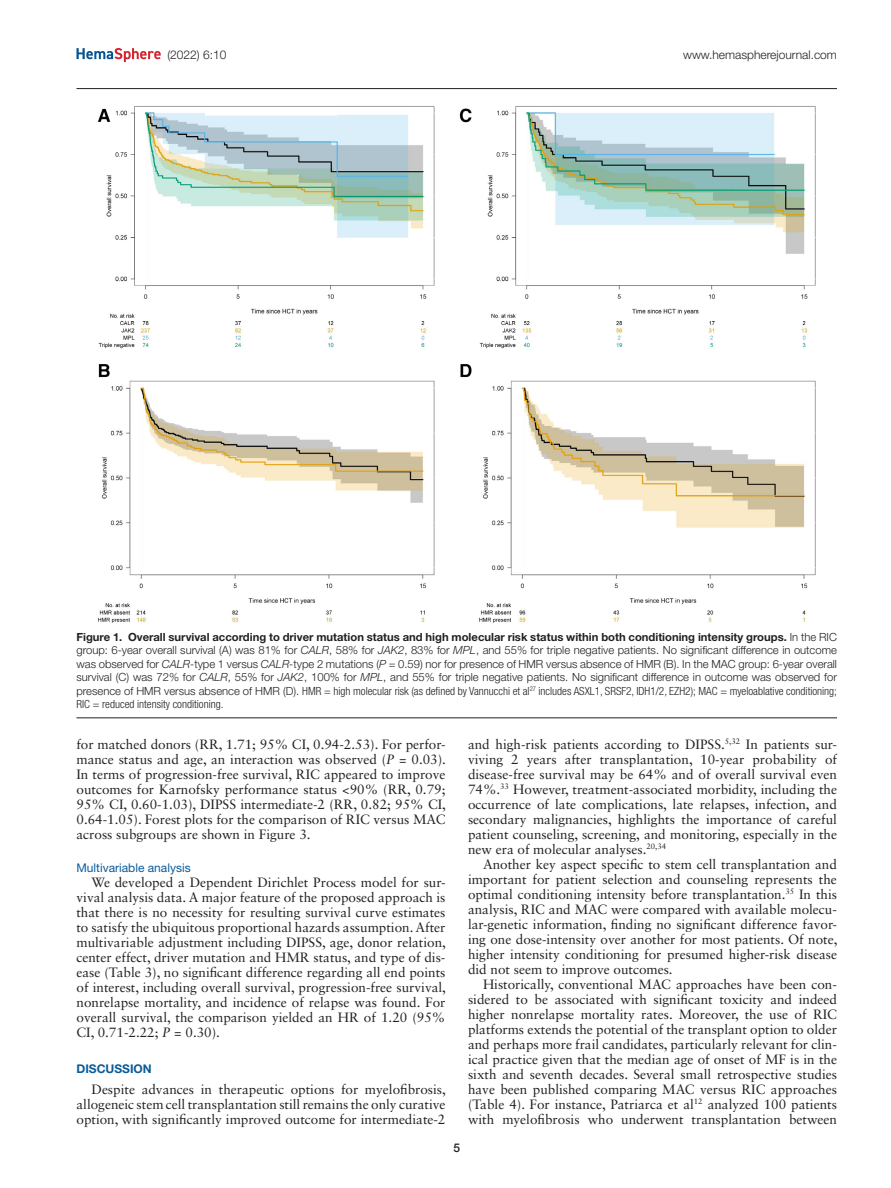
<style>
.page{position:relative;width:891px;height:1188px;background:#fff}
.page>*{position:absolute;margin:0;border:0;box-sizing:border-box;transform-origin:0 0}
.t1{font:13.5px/15px "Sabon LT Std";color:#231f20;text-align:justify}
.t2{font:300 12px "Helvetica Neue LT Std";color:#231f20}
.t3{font:12px "Helvetica Neue LT Std";color:#0a5b9a}
.t4{font:700 12px "Helvetica Neue LT Std";color:#0a5b9a}
.t5{font:500 12px "Helvetica Neue LT Std";color:#231f20}
.t6{font:300 11.25px/13.5px "Helvetica Neue LT Std";color:#231f20;text-align:justify}
.s1{font-weight:700}
.s2{font-style:italic}
.s3{font-stretch:condensed}
</style>
<div class="page">
<svg style="left:77px;top:48px;width:84px;height:14px"></svg>
<img style="left:97px;top:106px;width:719px;height:517px">
<hr style="left:76px;top:88px;width:761px;height:1px;background:#231f20">
<hr style="left:76px;top:717px;width:761px;height:1px;background:#231f20">
<p class="t2" style="left:167px;top:48px;width:61px">(2022) 6:10</p>
<p class="t2" style="left:683px;top:48px;width:155px">www.hemaspherejournal.com</p>
<p class="t6" style="left:76px;top:630px;width:762px"><span class="s1">Figure 1. Overall survival according to driver mutation status and high molecular risk status within both conditioning intensity groups.</span> In the RIC group: 6-year overall survival (A) was 81% for <span class="s2">CALR</span>, 58% for <span class="s2">JAK2</span>, 83% for <span class="s2">MPL</span>, and 55% for triple negative patients. No significant difference in outcome was observed for <span class="s2">CALR</span>-type 1 versus <span class="s2">CALR</span>-type 2 mutations (<span class="s2">P</span> = 0.59) nor for presence of HMR versus absence of HMR (B). In the MAC group: 6-year overall survival (C) was 72% for <span class="s2">CALR</span>, 55% for <span class="s2">JAK2</span>, 100% for <span class="s2">MPL</span>, and 55% for triple negative patients. No significant difference in outcome was observed for presence of HMR versus absence of HMR (D). <span class="s3">HMR = high molecular risk (as defined by Vannucchi et al</span><sup>27</sup> <span class="s3">includes ASXL1, SRSF2, IDH1/2, EZH2); MAC = myeloablative conditioning; RIC = reduced intensity conditioning.</span></p>
<p class="t1" style="left:76px;top:736px;width:371px">for matched donors (RR, 1.71; 95% CI, 0.94-2.53). For perfor&shy;mance status and age, an interaction was observed (<span class="s2">P</span> = 0.03).<br>In terms of progression-free survival, RIC appeared to improve outcomes for Karnofsky performance status &lt;90% (RR, 0.79; 95% CI, 0.60-1.03), DIPSS intermediate-2 (RR, 0.82; 95% CI, 0.64-1.05). Forest plots for the comparison of RIC versus MAC across subgroups are shown in Figure 3.</p>
<p class="t3" style="left:76px;top:860px;width:116px">Multivariable analysis</p>
<p class="t1" style="left:77px;top:874px;width:371px;text-indent:15px">We developed a Dependent Dirichlet Process model for sur&shy;vival analysis data. A major feature of the proposed approach is that there is no necessity for resulting survival curve estimates to satisfy the ubiquitous proportional hazards assumption. After multivariable adjustment including DIPSS, age, donor relation, center effect, driver mutation and HMR status, and type of dis&shy;ease (Table 3), no significant difference regarding all end points of interest, including overall survival, progression-free survival, nonrelapse mortality, and incidence of relapse was found. For overall survival, the comparison yielded an HR of 1.20 (95% CI, 0.71-2.22; <span class="s2">P</span> = 0.30).</p>
<p class="t4" style="left:76px;top:1061px;width:77px">DISCUSSION</p>
<p class="t1" style="left:77px;top:1082px;width:371px;text-indent:15px">Despite advances in therapeutic options for myelofibrosis, allogeneic stem cell transplantation still remains the only curative option, with significantly improved outcome for intermediate-2</p>
<p class="t5" style="left:453px;top:1140px;width:8px">5</p>
<p class="t1" style="left:468px;top:736px;width:371px">and high-risk patients according to DIPSS.<sup>5,32</sup> In patients sur&shy;viving 2 years after transplantation, 10-year probability of disease-free survival may be 64% and of overall survival even 74%.<sup>33</sup> However, treatment-associated morbidity, including the occurrence of late complications, late relapses, infection, and secondary malignancies, highlights the importance of careful patient counseling, screening, and monitoring, especially in the new era of molecular analyses.<sup>20,34</sup></p>
<p class="t1" style="left:468px;top:856px;width:371px;text-indent:15px">Another key aspect specific to stem cell transplantation and important for patient selection and counseling represents the optimal conditioning intensity before transplantation.<sup>35</sup> In this analysis, RIC and MAC were compared with available molecu&shy;lar-genetic information, finding no significant difference favor&shy;ing one dose-intensity over another for most patients. Of note, higher intensity conditioning for presumed higher-risk disease did not seem to improve outcomes.</p>
<p class="t1" style="left:468px;top:976px;width:371px;text-indent:15px">Historically, conventional MAC approaches have been con&shy;sidered to be associated with significant toxicity and indeed higher nonrelapse mortality rates. Moreover, the use of RIC platforms extends the potential of the transplant option to older and perhaps more frail candidates, particularly relevant for clin&shy;ical practice given that the median age of onset of MF is in the sixth and seventh decades. Several small retrospective studies have been published comparing MAC versus RIC approaches (Table 4). For instance, Patriarca et al<sup>12</sup> analyzed 100 patients with myelofibrosis who underwent transplantation between</p>
</div>
